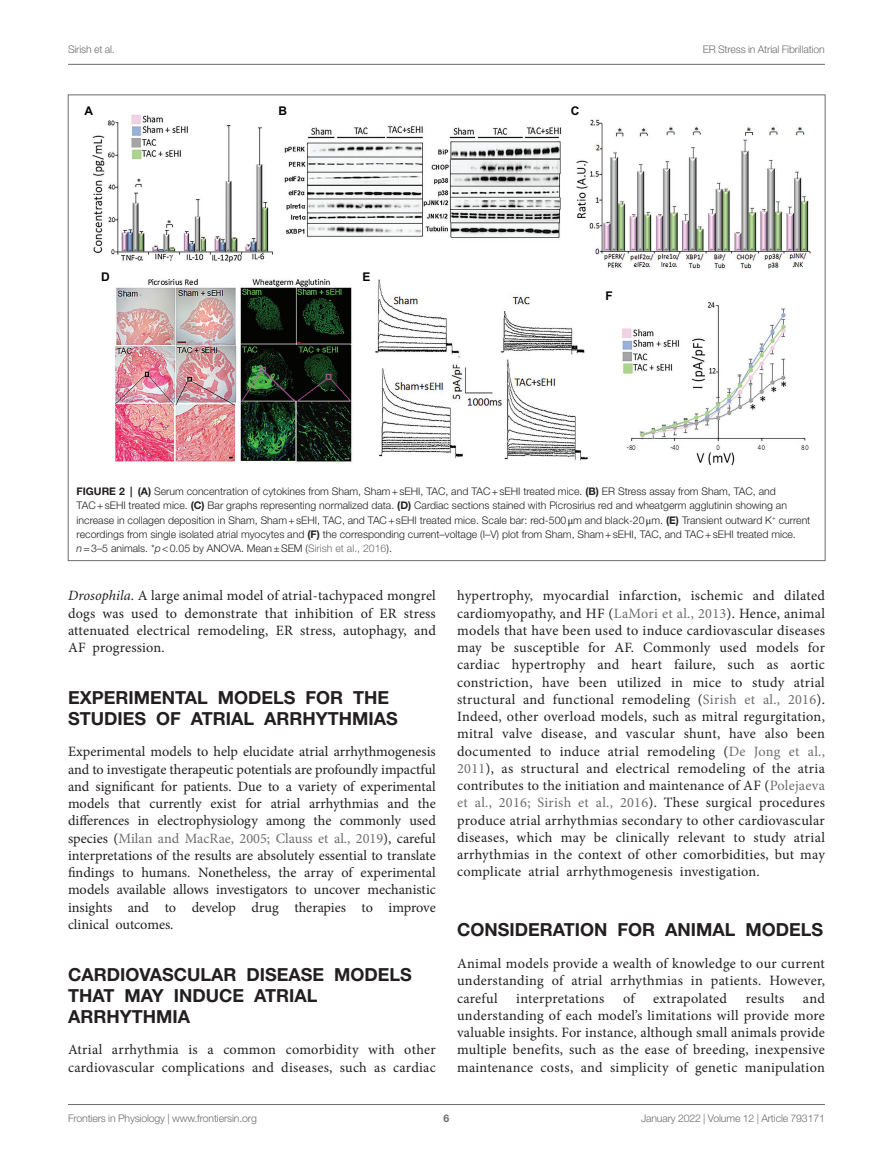
<style>
.page{position:relative;width:893px;height:1170px;background:#fff}
.page>*{position:absolute;margin:0;border:0;box-sizing:border-box;transform-origin:0 0}
.HEAD_1{font:700 18px/21px "Helvetica Neue LT Std";color:#231f20}
.TEXT_FLUSH{font:14.25px/17.2px "Minion Pro";letter-spacing:.015em;color:#231f20;text-align:justify}
.TEXT{font:14.25px/17.2px "Minion Pro";letter-spacing:.01em;color:#231f20;text-align:justify}
.t1{font:700 12px "Arial";color:#040503}
.FIG_LEG{font:300 10.5px/14.2px "Helvetica Neue LT Std";color:#231f20}
.t2{font:300 10.5px "Helvetica Neue LT Std";letter-spacing:-.015em;color:#6c6d70}
.t3{font:700 10.5px "Helvetica Neue LT Std";color:#6c6d70}
.s1{font-weight:700}
.s2{font-family:"STIX General";font-weight:400}
.s3{font-style:italic}
.s4{color:#6c6d70}
</style>
<div class="page">
<hr style="left:68px;top:64px;width:757px;height:1px;background:#6c6d70">
<hr style="left:68px;top:1104px;width:757px;height:1px;background:#6c6d70">
<img style="left:92px;top:114px;width:719px;height:352px">
<p class="t2" style="left:68px;top:42px;width:48px">Sirish et al.</p>
<p class="t2" style="left:703px;top:42px;width:124px">ER Stress in Atrial Fibrillation</p>
<p class="t1" style="left:85px;top:102px;width:10px">A</p>
<p class="t1" style="left:278px;top:102px;width:10px">B</p>
<p class="t1" style="left:571px;top:102px;width:10px">C</p>
<p class="t1" style="left:101px;top:268px;width:10px">D</p>
<p class="t1" style="left:362px;top:268px;width:10px">E</p>
<p class="t1" style="left:605px;top:287px;width:9px">F</p>
<p class="FIG_LEG" style="left:77px;top:484px;width:735px"><span class="s1">FIGURE 2 | (A)</span> Serum concentration of cytokines from Sham, Sham+sEHI, TAC, and TAC+sEHI treated mice. <span class="s1">(B)</span> ER Stress assay from Sham, TAC, and TAC+sEHI treated mice. <span class="s1">(C)</span> Bar graphs representing normalized data. <span class="s1">(D)</span> Cardiac sections stained with Picrosirius red and wheatgerm agglutinin showing an increase in collagen deposition in Sham, Sham+sEHI, TAC, and TAC+sEHI treated mice. Scale bar: red-500<span class="s2">μ</span>m and black-20<span class="s2">μ</span>m. <span class="s1">(E)</span> Transient outward K<sup>+</sup> current recordings from single isolated atrial myocytes and <span class="s1">(F)</span> the corresponding current–voltage (I–V) plot from Sham, Sham+sEHI, TAC, and TAC+sEHI treated mice. <span class="s3">n</span>=3–5 animals. *<span class="s3">p</span>&lt;0.05 by ANOVA. Mean±SEM (<span class="s4">Sirish et al., 2016</span>).</p>
<p class="TEXT" style="left:68px;top:587px;width:369px"><span class="s3">Drosophila</span>. A large animal model of atrial-tachypaced mongrel dogs was used to demonstrate that inhibition of ER stress attenuated electrical remodeling, ER stress, autophagy, and AF progression.</p>
<p class="HEAD_1" style="left:68px;top:686px;width:331px">EXPERIMENTAL MODELS FOR THE<br>STUDIES OF ATRIAL ARRHYTHMIAS</p>
<p class="TEXT_FLUSH" style="left:68px;top:743px;width:369px">Experimental models to help elucidate atrial arrhythmogenesis and to investigate therapeutic potentials are profoundly impactful and significant for patients. Due to a variety of experimental models that currently exist for atrial arrhythmias and the differences in electrophysiology among the commonly used species (<span class="s4">Milan and MacRae, 2005; Clauss et al., 2019</span>), careful interpretations of the results are absolutely essential to translate findings to humans. Nonetheless, the array of experimental models available allows investigators to uncover mechanistic insights and to develop drug therapies to improve clinical outcomes.</p>
<p class="HEAD_1" style="left:68px;top:963px;width:345px">CARDIOVASCULAR DISEASE MODELS<br>THAT MAY INDUCE ATRIAL<br>ARRHYTHMIA</p>
<p class="TEXT_FLUSH" style="left:68px;top:1041px;width:369px">Atrial arrhythmia is a common comorbidity with other cardiovascular complications and diseases, such as cardiac</p>
<p class="TEXT_FLUSH" style="left:457px;top:587px;width:369px">hypertrophy, myocardial infarction, ischemic and dilated cardiomyopathy, and HF (<span class="s4">LaMori et al., 2013</span>). Hence, animal models that have been used to induce cardiovascular diseases may be susceptible for AF. Commonly used models for cardiac hypertrophy and heart failure, such as aortic constriction, have been utilized in mice to study atrial structural and functional remodeling (<span class="s4">Sirish et al., 2016</span>).<br>Indeed, other overload models, such as mitral regurgitation, mitral valve disease, and vascular shunt, have also been documented to induce atrial remodeling (<span class="s4">De Jong et al., 2011</span>), as structural and electrical remodeling of the atria contributes to the initiation and maintenance of AF (<span class="s4">Polejaeva et al., 2016; Sirish et al., 2016</span>). These surgical procedures produce atrial arrhythmias secondary to other cardiovascular diseases, which may be clinically relevant to study atrial arrhythmias in the context of other comorbidities, but may complicate atrial arrhythmogenesis investigation.</p>
<p class="HEAD_1" style="left:457px;top:919px;width:368px">CONSIDERATION FOR ANIMAL MODELS</p>
<p class="TEXT_FLUSH" style="left:457px;top:954px;width:369px">Animal models provide a wealth of knowledge to our current understanding of atrial arrhythmias in patients. However, careful</p>
<p class="TEXT_FLUSH" style="left:457px;top:989px;width:369px;text-indent:346px">and understanding of each model’s limitations will provide more valuable insights. For instance, although small animals provide multiple benefits, such as the ease of breeding, inexpensive maintenance costs, and simplicity of genetic manipulation</p>
<p class="TEXT_FLUSH" style="left:516px;top:989px;width:90px">interpretations</p>
<p class="TEXT_FLUSH" style="left:623px;top:989px;width:13px">of</p>
<p class="TEXT_FLUSH" style="left:653px;top:989px;width:75px">extrapolated</p>
<p class="TEXT_FLUSH" style="left:746px;top:989px;width:40px">results</p>
<p class="t2" style="left:68px;top:1111px;width:190px">Frontiers in Physiology | www.frontiersin.org</p>
<p class="t3" style="left:444px;top:1111px;width:7px">6</p>
<p class="t2" style="left:641px;top:1111px;width:185px">January 2022 | Volume 12 | Article 793171</p>
</div>
